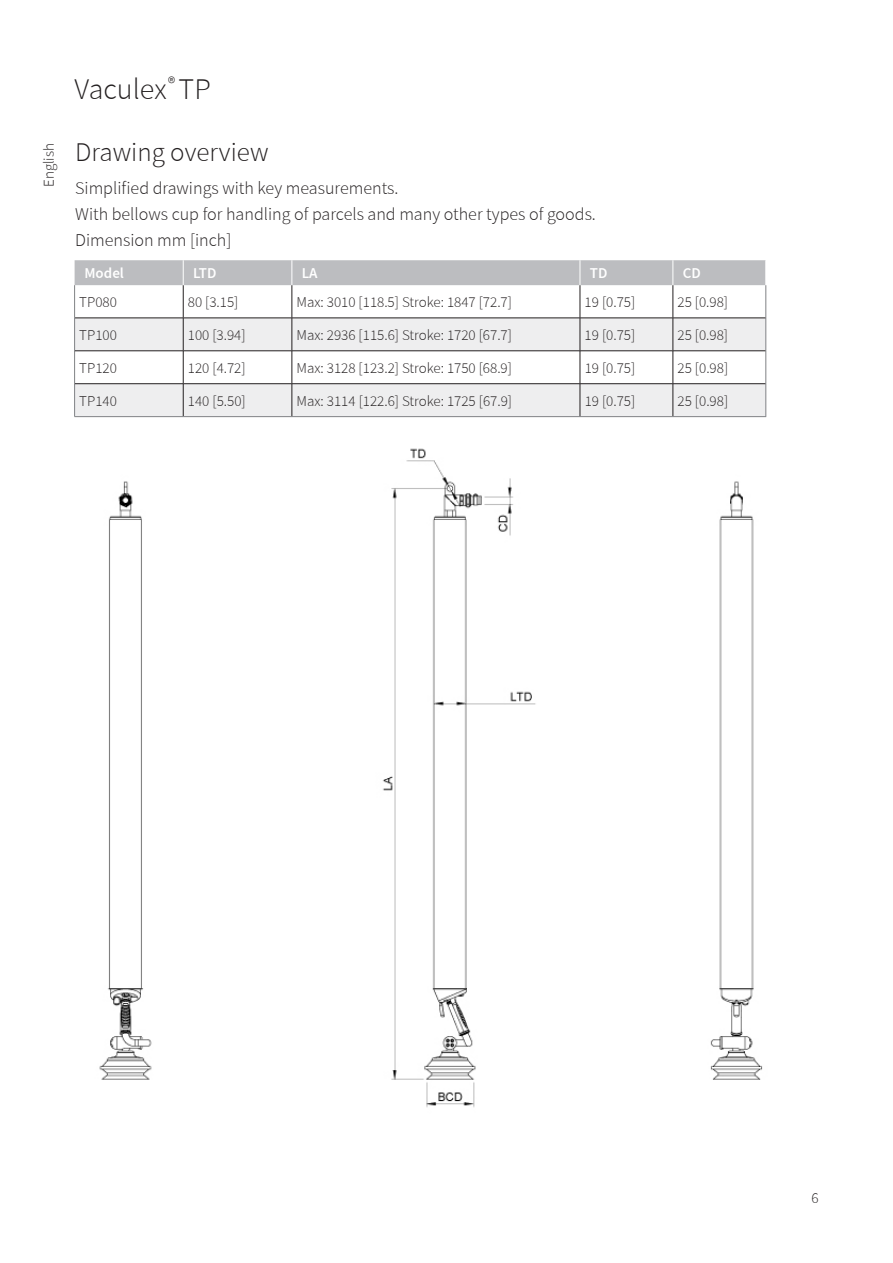
<style>
.page{position:relative;width:893px;height:1263px;background:#fff}
.page>*{position:absolute;margin:0;border:0;box-sizing:border-box;transform-origin:0 0}
.t1{font:300 30px "Piab Sans Pro";color:#231f20}
.t2{font:300 27px "Piab Sans Pro";color:#231f20}
.t3{font:300 18px/25.8px "Piab Sans Pro";color:#231f20}
.t4{font:300 15px "Piab Sans Pro";color:#231f20}
.t5{font:600 15px "Piab Sans Pro";color:#fff}
</style>
<div class="page">
<svg style="left:75px;top:319px;width:690px;height:97px;fill:#eeeeef"></svg>
<hr style="left:183px;top:285px;width:1px;height:33px;background:#231f20">
<hr style="left:183px;top:318px;width:1px;height:33px;background:#231f20">
<hr style="left:183px;top:351px;width:1px;height:32px;background:#231f20">
<hr style="left:183px;top:384px;width:1px;height:32px;background:#231f20">
<hr style="left:291px;top:285px;width:1px;height:33px;background:#231f20">
<hr style="left:580px;top:285px;width:1px;height:33px;background:#231f20">
<hr style="left:672px;top:285px;width:1px;height:33px;background:#231f20">
<hr style="left:291px;top:318px;width:1px;height:33px;background:#231f20">
<hr style="left:580px;top:318px;width:1px;height:33px;background:#231f20">
<hr style="left:672px;top:318px;width:1px;height:33px;background:#231f20">
<hr style="left:291px;top:351px;width:1px;height:32px;background:#231f20">
<hr style="left:580px;top:351px;width:1px;height:32px;background:#231f20">
<hr style="left:672px;top:351px;width:1px;height:32px;background:#231f20">
<hr style="left:291px;top:384px;width:1px;height:32px;background:#231f20">
<hr style="left:580px;top:384px;width:1px;height:32px;background:#231f20">
<hr style="left:672px;top:384px;width:1px;height:32px;background:#231f20">
<hr style="left:765px;top:285px;width:1px;height:33px;background:#808285">
<hr style="left:765px;top:318px;width:1px;height:33px;background:#808285">
<hr style="left:765px;top:351px;width:1px;height:33px;background:#808285">
<hr style="left:765px;top:384px;width:1px;height:32px;background:#808285">
<hr style="left:75px;top:318px;width:108px;height:1px;background:#231f20">
<hr style="left:183px;top:318px;width:109px;height:1px;background:#231f20">
<hr style="left:292px;top:318px;width:288px;height:1px;background:#231f20">
<hr style="left:580px;top:318px;width:93px;height:1px;background:#231f20">
<hr style="left:673px;top:318px;width:92px;height:1px;background:#231f20">
<hr style="left:74px;top:285px;width:1px;height:33px;background:#808285">
<hr style="left:74px;top:318px;width:1px;height:33px;background:#808285">
<hr style="left:74px;top:351px;width:1px;height:33px;background:#808285">
<hr style="left:74px;top:384px;width:1px;height:32px;background:#808285">
<hr style="left:74px;top:416px;width:109px;height:1px;background:#808285">
<hr style="left:183px;top:416px;width:109px;height:1px;background:#808285">
<hr style="left:292px;top:416px;width:288px;height:1px;background:#808285">
<hr style="left:580px;top:416px;width:93px;height:1px;background:#808285">
<hr style="left:673px;top:416px;width:93px;height:1px;background:#808285">
<hr style="left:75px;top:351px;width:108px;height:1px;background:#231f20">
<hr style="left:183px;top:351px;width:109px;height:1px;background:#231f20">
<hr style="left:292px;top:351px;width:288px;height:1px;background:#231f20">
<hr style="left:580px;top:351px;width:93px;height:1px;background:#231f20">
<hr style="left:673px;top:351px;width:92px;height:1px;background:#231f20">
<hr style="left:75px;top:383px;width:108px;height:1px;background:#231f20">
<hr style="left:183px;top:383px;width:109px;height:1px;background:#231f20">
<hr style="left:292px;top:383px;width:288px;height:1px;background:#231f20">
<hr style="left:580px;top:383px;width:93px;height:1px;background:#231f20">
<hr style="left:673px;top:383px;width:92px;height:1px;background:#231f20">
<div style="left:75px;top:260px;width:691px;height:25px;background:#bcbdc0"></div>
<img style="left:99px;top:448px;width:664px;height:660px">
<h1 class="t1" style="left:74px;top:73px;width:138px">Vaculex<sup>®</sup> TP</h1>
<p class="t4" style="left:41px;top:187px;width:45px;rotate:-90deg">English</p>
<h2 class="t2" style="left:75px;top:137px;width:195px">Drawing overview</h2>
<p class="t3" style="left:75px;top:176px;width:522px">Simplified drawings with key measurements.<br>With bellows cup for handling of parcels and many other types of goods.<br>Dimension mm [inch]</p>
<p class="t5" style="left:84px;top:265px;width:41px">Model</p>
<p class="t5" style="left:193px;top:265px;width:25px">LTD</p>
<p class="t5" style="left:302px;top:265px;width:17px">LA</p>
<p class="t5" style="left:590px;top:265px;width:19px">TD</p>
<p class="t5" style="left:683px;top:265px;width:20px">CD</p>
<p class="t4" style="left:79px;top:294px;width:39px">TP080</p>
<p class="t4" style="left:188px;top:294px;width:52px">80 [3.15]</p>
<p class="t4" style="left:297px;top:294px;width:217px">Max: 3010 [118.5] Stroke: 1847 [72.7]</p>
<p class="t4" style="left:585px;top:294px;width:52px">19 [0.75]</p>
<p class="t4" style="left:678px;top:294px;width:52px">25 [0.98]</p>
<p class="t4" style="left:79px;top:327px;width:39px">TP100</p>
<p class="t4" style="left:188px;top:327px;width:59px">100 [3.94]</p>
<p class="t4" style="left:297px;top:327px;width:217px">Max: 2936 [115.6] Stroke: 1720 [67.7]</p>
<p class="t4" style="left:585px;top:327px;width:52px">19 [0.75]</p>
<p class="t4" style="left:678px;top:327px;width:52px">25 [0.98]</p>
<p class="t4" style="left:79px;top:360px;width:39px">TP120</p>
<p class="t4" style="left:188px;top:360px;width:59px">120 [4.72]</p>
<p class="t4" style="left:297px;top:360px;width:217px">Max: 3128 [123.2] Stroke: 1750 [68.9]</p>
<p class="t4" style="left:585px;top:360px;width:52px">19 [0.75]</p>
<p class="t4" style="left:678px;top:360px;width:52px">25 [0.98]</p>
<p class="t4" style="left:79px;top:393px;width:39px">TP140</p>
<p class="t4" style="left:188px;top:393px;width:59px">140 [5.50]</p>
<p class="t4" style="left:297px;top:393px;width:217px">Max: 3114 [122.6] Stroke: 1725 [67.9]</p>
<p class="t4" style="left:585px;top:393px;width:52px">19 [0.75]</p>
<p class="t4" style="left:678px;top:393px;width:52px">25 [0.98]</p>
<p class="t4" style="left:811px;top:1190px;width:9px">6</p>
</div>
